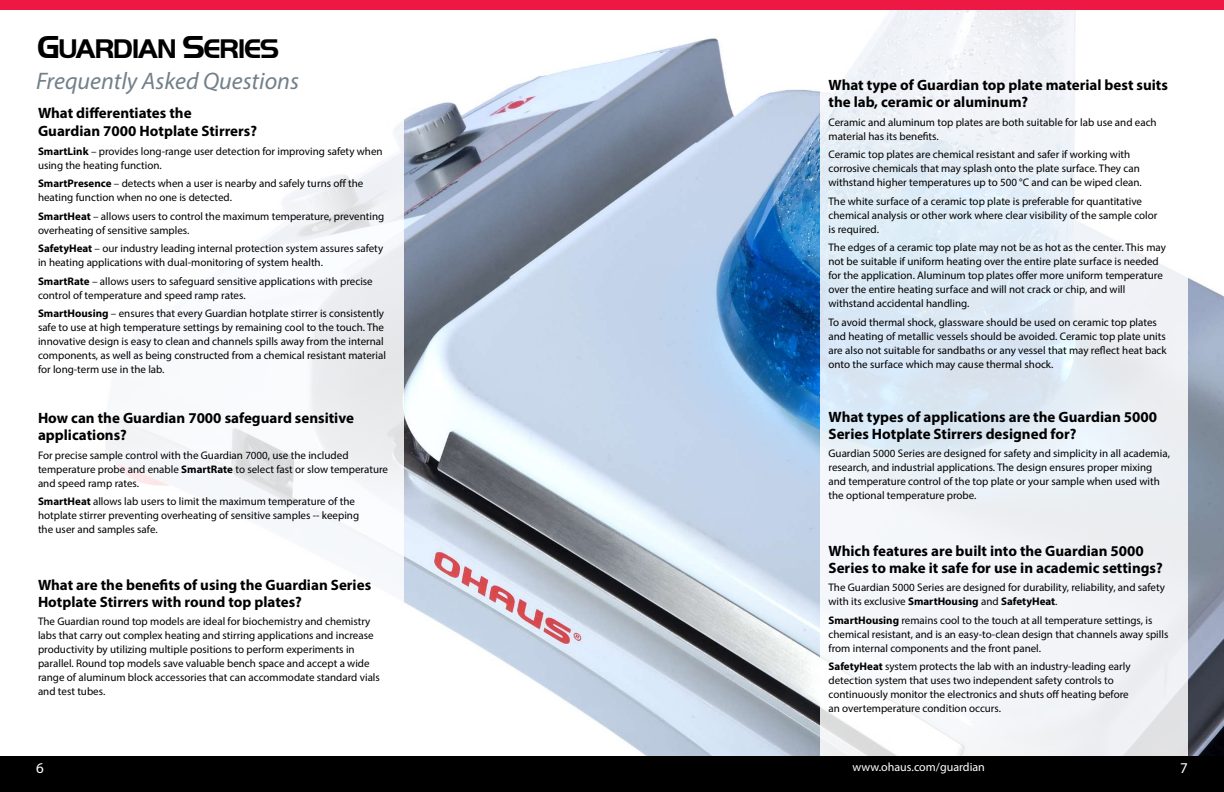
<style>
.page{position:relative;width:1224px;height:792px;background:#fff}
.page>*{position:absolute;margin:0;border:0;box-sizing:border-box;transform-origin:0 0}
.t1{font:700 28px "Handel Got D";letter-spacing:-.05em;color:#000}
.t2{font:italic 24px "Myriad Pro";color:#72808a}
.t3{font:700 15px/17px "Myriad Pro";color:#000}
.t4{font:15px "Myriad Pro";color:#fff}
.t5{font:12px "Myriad Pro";color:#fff}
.t6{font:11px/14px "Myriad Pro";color:#000}
.s1{font-size:33px}
.s2{font-weight:700}
</style>
<div class="page">
<img style="left:403px;top:38px;width:821px;height:718px">
<div style="left:593px;top:756px;width:631px;height:36px;background:#000"></div>
<div style="left:0;top:756px;width:632px;height:36px;background:#000"></div>
<svg style="left:821px;top:10px;width:367px;height:746px;fill:#eef2f7"></svg>
<div style="left:0;top:0;width:1224px;height:10px;background:#ed1944"></div>
<h1 class="t1" style="left:37px;top:33px;width:244px"><span class="s1">G</span>UARDIAN <span class="s1">S</span>ERIES</h1>
<h2 class="t2" style="left:36px;top:66px;width:264px">Frequently Asked Questions</h2>
<h3 class="t3" style="left:38px;top:104px;width:221px;line-height:18px">What differentiates the<br>Guardian 7000 Hotplate Stirrers?</h3>
<p class="t6" style="left:38px;top:144px;width:346px"><span class="s2">SmartLink</span> – provides long-range user detection for improving safety when using the heating function.</p>
<p class="t6" style="left:38px;top:176px;width:327px"><span class="s2">SmartPresence</span> – detects when a user is nearby and safely turns off the heating function when no one is detected.</p>
<p class="t6" style="left:38px;top:209px;width:348px"><span class="s2">SmartHeat</span> – allows users to control the maximum temperature, preventing overheating of sensitive samples.</p>
<p class="t6" style="left:38px;top:241px;width:347px"><span class="s2">SafetyHeat</span> – our industry leading internal protection system assures safety in heating applications with dual-monitoring of system health.</p>
<p class="t6" style="left:38px;top:274px;width:336px"><span class="s2">SmartRate</span> – allows users to safeguard sensitive applications with precise control of temperature and speed ramp rates.</p>
<p class="t6" style="left:38px;top:306px;width:350px"><span class="s2">SmartHousing</span> – ensures that every Guardian hotplate stirrer is consistently safe to use at high temperature settings by remaining cool to the touch. The innovative design is easy to clean and channels spills away from the internal components, as well as being constructed from a chemical resistant material for long-term use in the lab.</p>
<h3 class="t3" style="left:38px;top:409px;width:318px">How can the Guardian 7000 safeguard sensitive applications?</h3>
<p class="t6" style="left:38px;top:448px;width:352px">For precise sample control with the Guardian 7000, use the included temperature probe and enable <span class="s2">SmartRate</span> to select fast or slow temperature and speed ramp rates.</p>
<p class="t6" style="left:38px;top:494px;width:323px"><span class="s2">SmartHeat</span> allows lab users to limit the maximum temperature of the hotplate stirrer preventing overheating of sensitive samples -- keeping the user and samples safe.</p>
<h3 class="t3" style="left:38px;top:576px;width:335px">What are the benefits of using the Guardian Series<br>Hotplate Stirrers with round top plates?</h3>
<p class="t6" style="left:38px;top:614px;width:343px">The Guardian round top models are ideal for biochemistry and chemistry labs that carry out complex heating and stirring applications and increase productivity by utilizing multiple positions to perform experiments in parallel. Round top models save valuable bench space and accept a wide range of aluminum block accessories that can accommodate standard vials and test tubes.</p>
<h3 class="t3" style="left:829px;top:76px;width:341px">What type of Guardian top plate material best suits the lab, ceramic or aluminum?</h3>
<p class="t6" style="left:829px;top:115px;width:330px">Ceramic and aluminum top plates are both suitable for lab use and each material has its benefits.</p>
<p class="t6" style="left:829px;top:148px;width:315px">Ceramic top plates are chemical resistant and safer if working with corrosive chemicals that may splash onto the plate surface. They can withstand higher temperatures up to 500 °C and can be wiped clean.</p>
<p class="t6" style="left:829px;top:194px;width:331px">The white surface of a ceramic top plate is preferable for quantitative chemical analysis or other work where clear visibility of the sample color is required.</p>
<p class="t6" style="left:829px;top:241px;width:339px">The edges of a ceramic top plate may not be as hot as the center. This may not be suitable if uniform heating over the entire plate surface is needed for the application. Aluminum top plates offer more uniform temperature over the entire heating surface and will not crack or chip, and will withstand accidental handling.</p>
<p class="t6" style="left:829px;top:315px;width:340px">To avoid thermal shock, glassware should be used on ceramic top plates and heating of metallic vessels should be avoided. Ceramic top plate units are also not suitable for sandbaths or any vessel that may reflect heat back onto the surface which may cause thermal shock.</p>
<h3 class="t3" style="left:829px;top:408px;width:330px">What types of applications are the Guardian 5000<br>Series Hotplate Stirrers designed for?</h3>
<p class="t6" style="left:829px;top:447px;width:343px">Guardian 5000 Series are designed for safety and simplicity in all academia, research, and industrial applications. The design ensures proper mixing and temperature control of the top plate or your sample when used with the optional temperature probe.</p>
<h3 class="t3" style="left:829px;top:542px;width:336px">Which features are built into the Guardian 5000<br>Series to make it safe for use in academic settings?</h3>
<p class="t6" style="left:829px;top:581px;width:338px">The Guardian 5000 Series are designed for durability, reliability, and safety with its exclusive <span class="s2">SmartHousing</span> and <span class="s2">SafetyHeat</span>.</p>
<p class="t6" style="left:829px;top:613px;width:341px"><span class="s2">SmartHousing</span> remains cool to the touch at all temperature settings, is chemical resistant, and is an easy-to-clean design that channels away spills from internal components and the front panel.</p>
<p class="t6" style="left:829px;top:660px;width:304px"><span class="s2">SafetyHeat</span> system protects the lab with an industry-leading early detection system that uses two independent safety controls to continuously monitor the electronics and shuts off heating before an overtemperature condition occurs.</p>
<h3 class="t4" style="left:36px;top:759px;width:9px">6</h3>
<p class="t5" style="left:852px;top:760px;width:134px">www.ohaus.com/guardian</p>
<h3 class="t4" style="left:1180px;top:759px;width:9px">7</h3>
</div>
